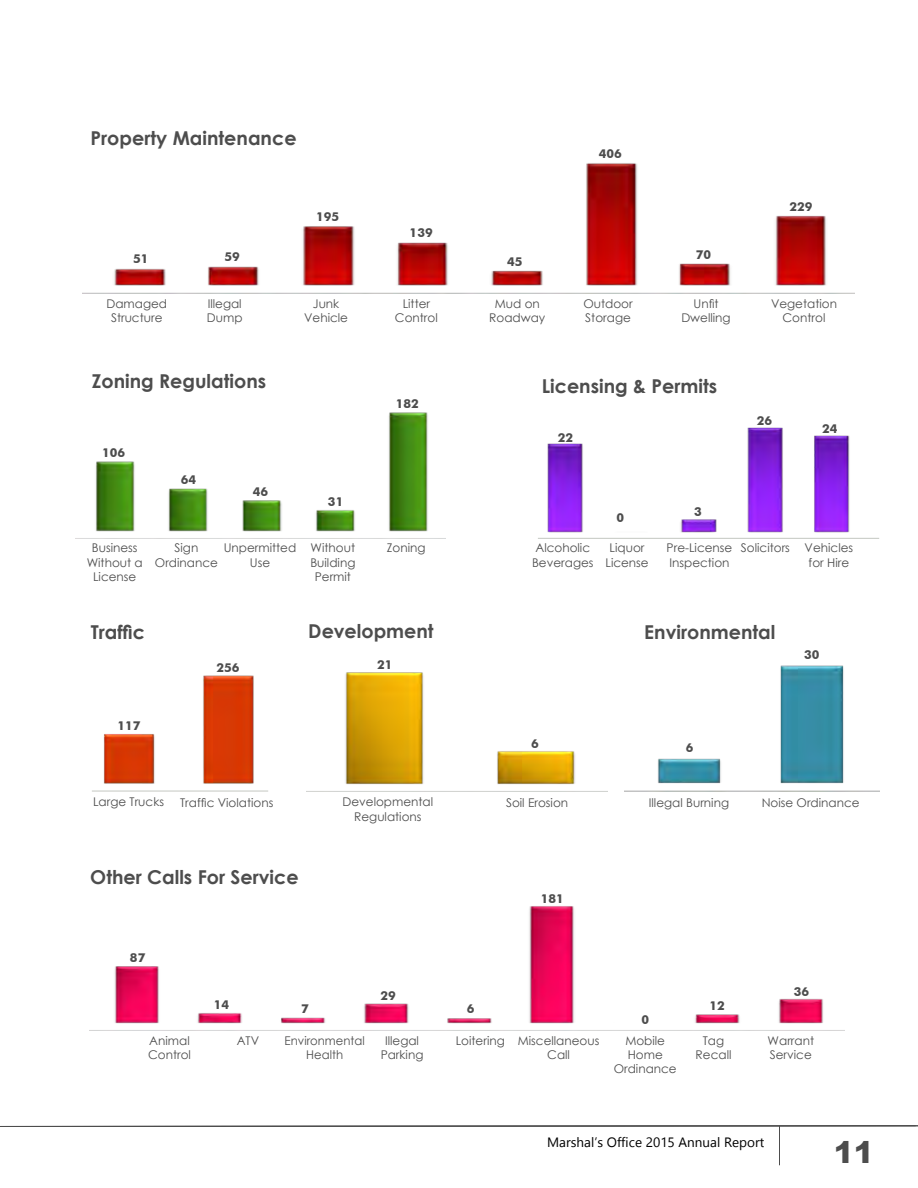
<style>
.page{position:relative;width:918px;height:1188px;background:#fff}
.page>*{position:absolute;margin:0;border:0;box-sizing:border-box;transform-origin:0 0}
.t1{font:900 30px "Arial";color:#4d4d4d}
.t2{font:700 19.05px "Century Gothic";color:#4d4d4d}
.t3{font:13.5px "Gadugi";color:#000}
.t4{font:700 12.3px "Futura Md BT";color:#4d4d4d}
.t5{font:12px/14.2px "Century Gothic";color:#4d4d4d;text-align:center}
</style>
<div class="page">
<img style="left:114px;top:906px;width:709px;height:118px">
<img style="left:538px;top:427px;width:337px;height:111px">
<img style="left:83px;top:163px;width:771px;height:130px">
<img style="left:92px;top:675px;width:176px;height:116px">
<img style="left:624px;top:665px;width:255px;height:126px">
<img style="left:345px;top:672px;width:230px;height:113px">
<hr style="left:92px;top:791px;width:176px;height:1px;background:#c4c7c1">
<hr style="left:538px;top:538px;width:341px;height:1px;background:#c4c7c1">
<img style="left:95px;top:412px;width:333px;height:120px">
<hr style="left:779px;top:1126px;width:1px;height:39px;background:#4d4d4d">
<svg style="left:0;top:1125px;width:918px;height:2px;background:#727272"></svg>
<h2 class="t2" style="left:90px;top:124px;width:208px">Property Maintenance</h2>
<p class="t4" style="left:133px;top:251px;width:17px">51</p>
<p class="t4" style="left:224px;top:249px;width:17px">59</p>
<p class="t4" style="left:316px;top:209px;width:25px">195</p>
<p class="t4" style="left:410px;top:225px;width:25px">139</p>
<p class="t4" style="left:507px;top:255px;width:17px">45</p>
<p class="t4" style="left:599px;top:146px;width:25px">406</p>
<p class="t4" style="left:696px;top:247px;width:17px">70</p>
<p class="t4" style="left:790px;top:199px;width:25px">229</p>
<p class="t5" style="left:106px;top:296px;width:62px">Damaged<br>Structure</p>
<p class="t5" style="left:304px;top:296px;width:45px">Junk<br>Vehicle</p>
<p class="t5" style="left:395px;top:296px;width:44px">Litter<br>Control</p>
<p class="t5" style="left:489px;top:296px;width:58px">Mud on<br>Roadway</p>
<p class="t5" style="left:583px;top:296px;width:51px;text-align:left">Outdoor<br>Storage</p>
<p class="t5" style="left:681px;top:296px;width:51px">Unfit<br>Dwelling</p>
<p class="t5" style="left:771px;top:296px;width:68px">Vegetation<br>Control</p>
<p class="t5" style="left:207px;top:296px;width:37px;text-align:left">Illegal<br>Dump</p>
<h2 class="t2" style="left:92px;top:367px;width:176px">Zoning Regulations</h2>
<p class="t4" style="left:102px;top:445px;width:25px">106</p>
<p class="t4" style="left:181px;top:472px;width:17px">64</p>
<p class="t4" style="left:253px;top:484px;width:17px">46</p>
<p class="t5" style="left:87px;top:541px;width:58px">Business<br>Without a<br>License</p>
<p class="t5" style="left:155px;top:541px;width:65px">Sign<br>Ordinance</p>
<p class="t5" style="left:224px;top:541px;width:74px">Unpermitted<br>Use</p>
<p class="t4" style="left:328px;top:494px;width:17px">31</p>
<p class="t4" style="left:396px;top:396px;width:25px">182</p>
<p class="t5" style="left:310px;top:541px;width:46px">Without<br>Building<br>Permit</p>
<p class="t5" style="left:387px;top:541px;width:40px">Zoning</p>
<h2 class="t2" style="left:542px;top:372px;width:177px">Licensing &amp; Permits</h2>
<p class="t4" style="left:558px;top:430px;width:17px">22</p>
<p class="t4" style="left:616px;top:510px;width:9px">0</p>
<p class="t4" style="left:694px;top:505px;width:9px">3</p>
<p class="t4" style="left:757px;top:413px;width:17px">26</p>
<p class="t4" style="left:822px;top:421px;width:17px">24</p>
<p class="t5" style="left:532px;top:541px;width:63px;text-align:left">Alcoholic<br>Beverages</p>
<p class="t5" style="left:667px;top:541px;width:125px;text-align:left">Pre-License Solicitors<br>Inspection</p>
<p class="t5" style="left:605px;top:541px;width:45px">Liquor<br>License</p>
<p class="t5" style="left:805px;top:541px;width:50px">Vehicles for Hire</p>
<h2 class="t2" style="left:308px;top:617px;width:127px">Development</h2>
<h2 class="t2" style="left:91px;top:618px;width:56px">Traffic</h2>
<h2 class="t2" style="left:644px;top:617px;width:133px">Environmental</h2>
<p class="t4" style="left:117px;top:718px;width:25px">117</p>
<p class="t4" style="left:216px;top:660px;width:25px">256</p>
<p class="t4" style="left:377px;top:657px;width:17px">21</p>
<p class="t4" style="left:531px;top:736px;width:9px">6</p>
<p class="t4" style="left:686px;top:740px;width:9px">6</p>
<p class="t4" style="left:804px;top:647px;width:17px">30</p>
<p class="t5" style="left:93px;top:795px;width:73px">Large Trucks</p>
<p class="t5" style="left:343px;top:795px;width:92px">Developmental</p>
<p class="t5" style="left:506px;top:795px;width:64px">Soil Erosion</p>
<p class="t5" style="left:354px;top:809px;width:69px">Regulations</p>
<p class="t5" style="left:180px;top:795px;width:95px">Traffic Violations</p>
<p class="t5" style="left:649px;top:795px;width:82px">Illegal Burning</p>
<h2 class="t2" style="left:90px;top:862px;width:210px">Other Calls For Service</h2>
<p class="t4" style="left:130px;top:950px;width:17px">87</p>
<p class="t4" style="left:214px;top:997px;width:17px">14</p>
<p class="t4" style="left:301px;top:1001px;width:9px">7</p>
<p class="t4" style="left:380px;top:988px;width:17px">29</p>
<p class="t4" style="left:467px;top:1001px;width:9px">6</p>
<p class="t4" style="left:541px;top:891px;width:25px">181</p>
<p class="t4" style="left:641px;top:1012px;width:9px">0</p>
<p class="t4" style="left:710px;top:999px;width:17px">12</p>
<p class="t5" style="left:762px;top:795px;width:99px">Noise Ordinance</p>
<p class="t4" style="left:794px;top:984px;width:17px">36</p>
<p class="t5" style="left:285px;top:1033px;width:82px">Environmental<br>Health</p>
<p class="t5" style="left:148px;top:1033px;width:44px;text-align:left">Animal<br>Control</p>
<p class="t5" style="left:381px;top:1033px;width:44px">Illegal<br>Parking</p>
<p class="t5" style="left:237px;top:1033px;width:24px">ATV</p>
<p class="t5" style="left:518px;top:1033px;width:83px">Miscellaneous<br>Call</p>
<p class="t5" style="left:768px;top:1033px;width:48px;text-align:left">Warrant<br>Service</p>
<p class="t5" style="left:456px;top:1033px;width:51px">Loitering</p>
<p class="t5" style="left:614px;top:1033px;width:65px">Mobile<br>Home<br>Ordinance</p>
<p class="t5" style="left:696px;top:1033px;width:37px">Tag<br>Recall</p>
<p class="t3" style="left:547px;top:1134px;width:219px">Marshal’s Office 2015 Annual Report</p>
<h1 class="t1" style="left:834px;top:1131px;width:42px">11</h1>
</div>
